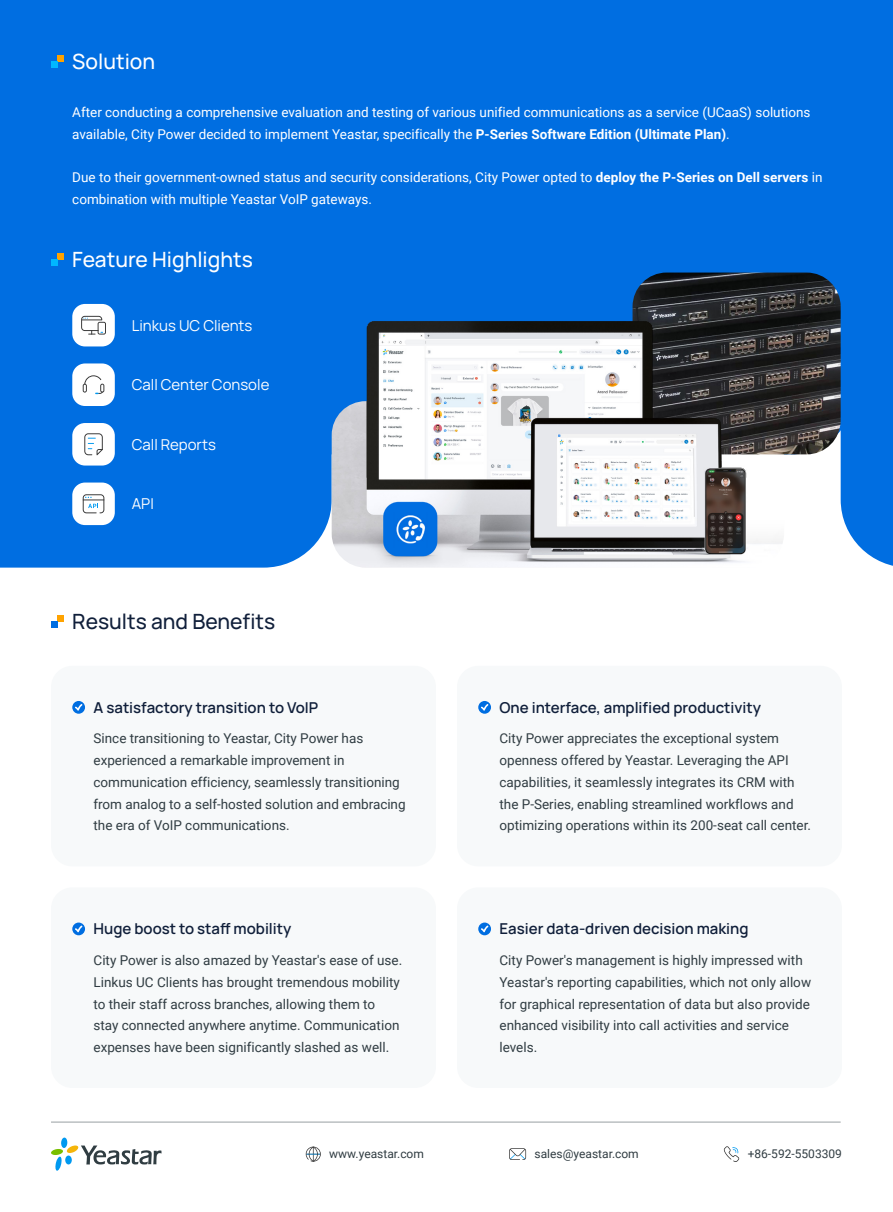
<style>
.page{position:relative;width:893px;height:1212px;background:#fff}
.page>*{position:absolute;margin:0;border:0;box-sizing:border-box;transform-origin:0 0}
.正文一级标题{font:500 21px "Manrope";color:#fff}
.正文一级标题-2{font:500 21px "Manrope";color:#101f3a}
.小点标题{font:600 15px "Manrope";color:#101f3a}
.小点标题-2{font:15px "Manrope";color:#fff}
.正文{font:13.5px/21.8px "Roboto";color:#303c42}
.正文-2{font:13.5px/21.8px "Roboto";color:#fff}
.联系方式{font:12px "Roboto";color:#303c42}
.s1{font-weight:700}
</style>
<div class="page">
<div style="left:0;top:454px;width:332px;height:114px;background:#006ee1"></div>
<div style="left:841px;top:0;width:52px;height:566px;background:#006ee1"></div>
<div style="left:0;top:0;width:855px;height:454px;background:#006ee1"></div>
<div style="left:51px;top:666px;width:385px;height:200px;background:#f7f9fa;border-radius:21px"></div>
<div style="left:51px;top:887px;width:385px;height:201px;background:#f7f9fa;border-radius:21px"></div>
<div style="left:457px;top:666px;width:385px;height:200px;background:#f7f9fa;border-radius:21px"></div>
<div style="left:457px;top:887px;width:385px;height:201px;background:#f7f9fa;border-radius:21px"></div>
<svg style="left:51px;top:55px;width:13px;height:13px"></svg>
<svg style="left:51px;top:253px;width:13px;height:13px"></svg>
<svg style="left:72px;top:701px;width:13px;height:13px"></svg>
<svg style="left:75px;top:704px;width:7px;height:7px"></svg>
<svg style="left:72px;top:922px;width:13px;height:13px"></svg>
<svg style="left:75px;top:925px;width:7px;height:7px"></svg>
<svg style="left:478px;top:701px;width:13px;height:13px"></svg>
<svg style="left:481px;top:704px;width:7px;height:7px"></svg>
<svg style="left:478px;top:922px;width:13px;height:13px"></svg>
<svg style="left:481px;top:925px;width:7px;height:7px"></svg>
<svg style="left:51px;top:615px;width:13px;height:13px"></svg>
<div style="left:72px;top:304px;width:43px;height:42px;background:#fff;border-radius:13px"></div>
<svg style="left:81px;top:316px;width:25px;height:19px"></svg>
<div style="left:72px;top:363px;width:43px;height:43px;background:#fff;border-radius:13px"></div>
<svg style="left:83px;top:375px;width:21px;height:19px"></svg>
<div style="left:72px;top:423px;width:43px;height:42px;background:#fff;border-radius:13px"></div>
<svg style="left:84px;top:433px;width:19px;height:22px"></svg>
<div style="left:72px;top:482px;width:43px;height:43px;background:#fff;border-radius:13px"></div>
<svg style="left:83px;top:494px;width:21px;height:19px"></svg>
<svg style="left:51px;top:1137px;width:111px;height:34px"></svg>
<hr style="left:51px;top:1122px;width:790px;height:1px;background:#303c42">
<svg style="left:723px;top:1146px;width:16px;height:16px"></svg>
<svg style="left:306px;top:1146px;width:15px;height:15px"></svg>
<svg style="left:509px;top:1148px;width:17px;height:12px"></svg>
<img style="left:332px;top:478px;width:451px;height:90px">
<img style="left:633px;top:273px;width:208px;height:181px">
<img style="left:332px;top:291px;width:452px;height:187px">
<p class="正文一级标题" style="left:72px;top:47px;width:84px">Solution</p>
<p class="正文-2" style="left:72px;top:101px;width:740px">After conducting a comprehensive evaluation and testing of various unified communications as a service (UCaaS) solutions available, City Power decided to implement Yeastar, specifically the <span class="s1">P-Series Software Edition (Ultimate Plan)</span>.</p>
<p class="正文-2" style="left:72px;top:166px;width:752px">Due to their government-owned status and security considerations, City Power opted to <span class="s1">deploy the P-Series on Dell servers</span> in combination with multiple Yeastar VoIP gateways.</p>
<p class="正文一级标题" style="left:72px;top:245px;width:182px">Feature Highlights</p>
<p class="小点标题-2" style="left:132px;top:315px;width:122px">Linkus UC Clients</p>
<p class="小点标题-2" style="left:132px;top:374px;width:139px">Call Center Console</p>
<p class="小点标题-2" style="left:132px;top:434px;width:86px">Call Reports</p>
<p class="小点标题-2" style="left:132px;top:493px;width:24px">API</p>
<p class="正文一级标题-2" style="left:72px;top:606px;width:205px">Results and Benefits</p>
<p class="小点标题" style="left:94px;top:697px;width:226px">A satisfactory transition to VoIP</p>
<p class="小点标题" style="left:499px;top:697px;width:263px">One interface, amplified productivity</p>
<p class="正文" style="left:94px;top:727px;width:314px">Since transitioning to Yeastar, City Power has experienced a remarkable improvement in communication efficiency, seamlessly transitioning from analog to a self-hosted solution and embracing the era of VoIP communications.</p>
<p class="正文" style="left:499px;top:727px;width:313px">City Power appreciates the exceptional system openness offered by Yeastar. Leveraging the API capabilities, it seamlessly integrates its CRM with the P-Series, enabling streamlined workflows and optimizing operations within its 200-seat call center.</p>
<p class="小点标题" style="left:94px;top:918px;width:199px">Huge boost to staff mobility</p>
<p class="小点标题" style="left:499px;top:918px;width:251px">Easier data-driven decision making</p>
<p class="正文" style="left:94px;top:949px;width:310px">City Power is also amazed by Yeastar's ease of use.<br>Linkus UC Clients has brought tremendous mobility to their staff across branches, allowing them to stay connected anywhere anytime. Communication expenses have been significantly slashed as well.</p>
<p class="正文" style="left:499px;top:949px;width:313px">City Power's management is highly impressed with Yeastar's reporting capabilities, which not only allow for graphical representation of data but also provide enhanced visibility into call activities and service levels.</p>
<p class="联系方式" style="left:329px;top:1146px;width:96px">www.yeastar.com</p>
<p class="联系方式" style="left:535px;top:1146px;width:106px">sales@yeastar.com</p>
<p class="联系方式" style="left:748px;top:1146px;width:96px">+86-592-5503309</p>
</div>
